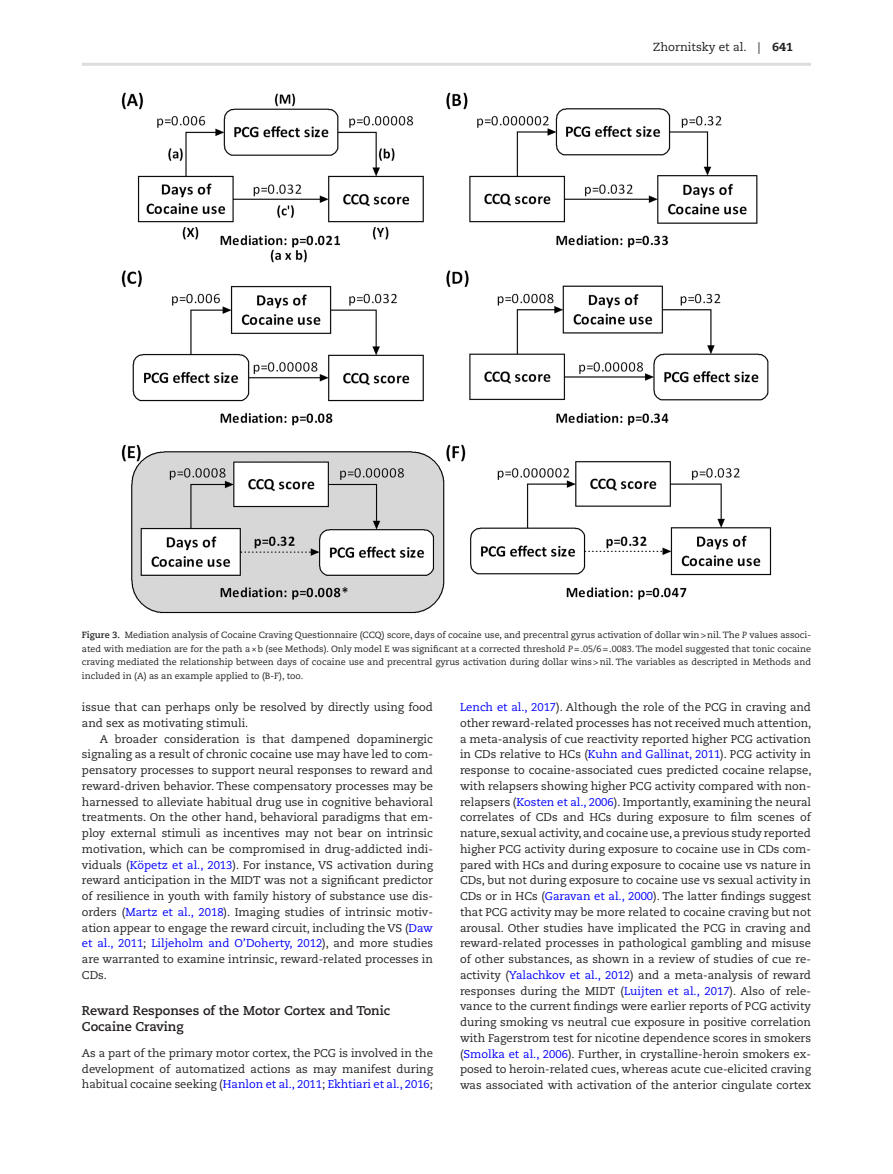
<style>
.page{position:relative;width:893px;height:1174px;background:#fff}
.page>*{position:absolute;margin:0;border:0;box-sizing:border-box;transform-origin:0 0}
.t1{font:700 12.75px/16.5px "Caecilia LT Std";color:#231f20}
.t2{font:11.7px "Caecilia LT Std";color:#231f20}
.t3{font:11.25px/15.8px "Caecilia LT Std";color:#231f20;text-align:justify}
.t4{font:9px/13.5px "Caecilia LT Std";color:#231f20;text-align:justify}
.s1{font-weight:800}
.s2{font-weight:700}
.s3{font-style:italic}
.s4{font-family:"Gandhari Unicode"}
.s5{color:#00f}
</style>
<div class="page">
<hr style="left:82px;top:63px;width:729px;height:3px;background:#dcdddf">
<img style="left:121px;top:92px;width:651px;height:522px">
<p class="t2" style="left:653px;top:40px;width:142px">Zhornitsky et al. | <span class="s1">641</span></p>
<p class="t4" style="left:82px;top:628px;width:731px"><span class="s2">Figure 3.</span> Mediation analysis of Cocaine Craving Questionnaire (CCQ) score, days of cocaine use, and precentral gyrus activation of dollar win&gt;nil. The <span class="s3">P</span> values associ&shy;ated with mediation are for the path a<span class="s4">×</span>b (see Methods). Only model E was significant at a corrected threshold <span class="s3">P</span>=.05/6=.0083. The model suggested that tonic cocaine craving mediated the relationship between days of cocaine use and precentral gyrus activation during dollar wins&gt;nil. The variables as descripted in Methods and included in (A) as an example applied to (B-F), too.</p>
<p class="t3" style="left:82px;top:699px;width:353px">issue that can perhaps only be resolved by directly using food and sex as motivating stimuli.</p>
<p class="t3" style="left:82px;top:731px;width:353px;text-indent:18px">A broader consideration is that dampened dopaminergic signaling as a result of chronic cocaine use may have led to com&shy;pensatory processes to support neural responses to reward and reward-driven behavior. These compensatory processes may be harnessed to alleviate habitual drug use in cognitive behavioral treatments. On the other hand, behavioral paradigms that em&shy;ploy external stimuli as incentives may not bear on intrinsic motivation, which can be compromised in drug-addicted indi&shy;viduals (<span class="s5">Köpetz et al., 2013</span>). For instance, VS activation during reward anticipation in the MIDT was not a significant predictor of resilience in youth with family history of substance use dis&shy;orders (<span class="s5">Martz et al., 2018</span>). Imaging studies of intrinsic motiv&shy;ation appear to engage the reward circuit, including the VS (<span class="s5">Daw et al., 2011</span>; <span class="s5">Liljeholm and O’Doherty, 2012</span>), and more studies are warranted to examine intrinsic, reward-related processes in CDs.</p>
<p class="t1" style="left:82px;top:1002px;width:310px">Reward Responses of the Motor Cortex and Tonic<br>Cocaine Craving</p>
<p class="t3" style="left:82px;top:1045px;width:353px">As a part of the primary motor cortex, the PCG is involved in the development of automatized actions as may manifest during habitual cocaine seeking (<span class="s5">Hanlon et al., 2011</span>; <span class="s5">Ekhtiari et al., 2016</span>;</p>
<p class="t3" style="left:460px;top:699px;width:353px"><span class="s5">Lench et al., 2017</span>). Although the role of the PCG in craving and other reward-related processes has not received much attention, a meta-analysis of cue reactivity reported higher PCG activation in CDs relative to HCs (<span class="s5">Kuhn and Gallinat, 2011</span>). PCG activity in response to cocaine-associated cues predicted cocaine relapse, with relapsers showing higher PCG activity compared with non&shy;relapsers (<span class="s5">Kosten et al., 2006</span>). Importantly, examining the neural correlates of CDs and HCs during exposure to film scenes of nature, sexual activity, and cocaine use, a previous study reported higher PCG activity during exposure to cocaine use in CDs com&shy;pared with HCs and during exposure to cocaine use vs nature in CDs, but not during exposure to cocaine use vs sexual activity in CDs or in HCs (<span class="s5">Garavan et al., 2000</span>). The latter findings suggest that PCG activity may be more related to cocaine craving but not arousal. Other studies have implicated the PCG in craving and reward-related processes in pathological gambling and misuse of other substances, as shown in a review of studies of cue re&shy;activity (<span class="s5">Yalachkov et al., 2012</span>) and a meta-analysis of reward responses during the MIDT (<span class="s5">Luijten et al., 2017</span>). Also of rele&shy;vance to the current findings were earlier reports of PCG activity during smoking vs neutral cue exposure in positive correlation with Fagerstrom test for nicotine dependence scores in smokers (<span class="s5">Smolka et al., 2006</span>). Further, in crystalline-heroin smokers ex&shy;posed to heroin-related cues, whereas acute cue-elicited craving was associated with activation of the anterior cingulate cortex</p>
</div>
